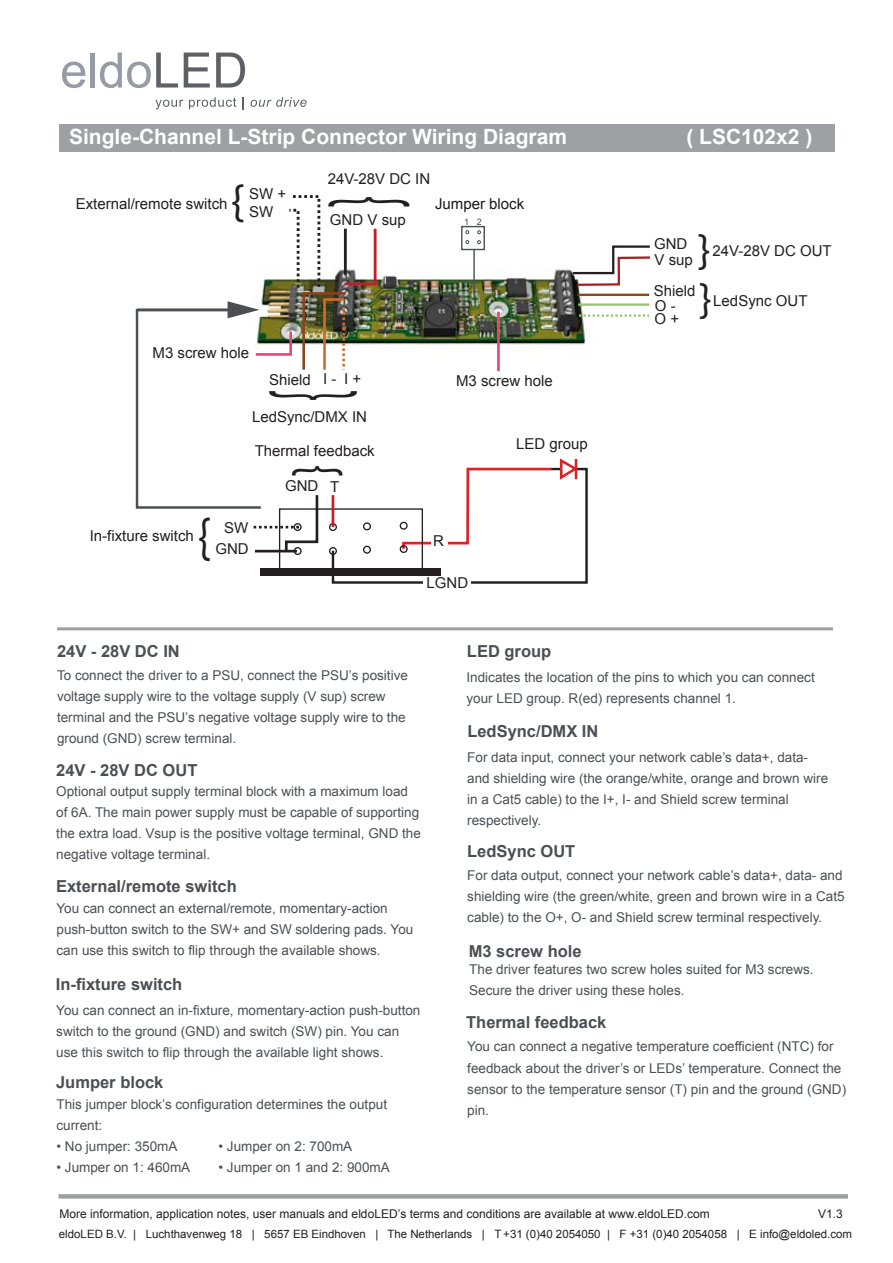
<style>
.page{position:relative;width:893px;height:1263px;background:#fff}
.page>*{position:absolute;margin:0;border:0;box-sizing:border-box;transform-origin:0 0}
.t1{font:110.1px "Myriad Pro";color:#231f20;scale:.35 1}
.t2{font:54.6px "Myriad Pro";color:#231f20;scale:.82 1}
.t3{font:47.7px "Myriad Pro";color:#231f20}
.t4{font:700 21px "Arial";color:#fff}
.t5{font:700 16.5px "Arial";color:#4b4f54}
.t6{font:15px/18px "Arial";color:#231f20}
.t7{font:15px "Arial";color:#1a171b}
.t8{font:13.5px/21px "Arial";color:#4b4f54}
.t9{font:12px "Arial";color:#231f20}
.t10{font:11.55px "Arial";color:#231f20}
.t11{font:9px "Arial";color:#4b4f54}
</style>
<div class="page">
<svg style="left:155px;top:100px;width:28px;height:10px"></svg>
<svg style="left:189px;top:97px;width:47px;height:12px"></svg>
<svg style="left:243px;top:97px;width:1px;height:13px"></svg>
<svg style="left:251px;top:97px;width:56px;height:10px"></svg>
<svg style="left:62px;top:62px;width:23px;height:26px"></svg>
<hr style="left:91px;top:53px;width:4px;height:35px;background:#979ba3">
<svg style="left:100px;top:53px;width:78px;height:35px"></svg>
<svg style="left:184px;top:53px;width:26px;height:35px"></svg>
<svg style="left:216px;top:53px;width:29px;height:35px"></svg>
<div style="left:58px;top:124px;width:776px;height:28px;background:#9ea0a3"></div>
<hr style="left:57px;top:627px;width:776px;height:3px;background:#9ea0a3">
<hr style="left:58px;top:1194px;width:790px;height:4px;background:#9ea0a3">
<svg style="left:135px;top:195px;width:516px;height:389px"></svg>
<h3 class="t4" style="left:69px;top:123px;width:500px">Single-Channel L-Strip Connector Wiring Diagram</h3>
<h3 class="t4" style="left:686px;top:123px;width:128px">( LSC102x2 )</h3>
<h3 class="t3" style="left:231px;top:171px;width:15px">{</h3>
<p class="t6" style="left:249px;top:185px;width:39px">SW +<br>SW</p>
<p class="t6" style="left:76px;top:195px;width:153px">External/remote switch</p>
<p class="t6" style="left:328px;top:170px;width:104px">24V-28V DC IN</p>
<p class="t6" style="left:330px;top:211px;width:78px">GND V sup</p>
<p class="t7" style="left:435px;top:194px;width:91px">Jumper block</p>
<p class="t11" style="left:464px;top:216px;width:19px">1 2</p>
<p class="t6" style="left:153px;top:344px;width:98px">M3 screw hole</p>
<p class="t6" style="left:269px;top:371px;width:94px">Shield I - I +</p>
<p class="t6" style="left:252px;top:408px;width:117px">LedSync/DMX IN</p>
<h1 class="t1" style="left:240px;top:401px;width:32px;rotate:-90deg">{</h1>
<p class="t6" style="left:255px;top:442px;width:122px">Thermal feedback</p>
<h2 class="t2" style="left:198px;top:503px;width:17px">{</h2>
<p class="t6" style="left:224px;top:518px;width:26px">SW</p>
<p class="t6" style="left:90px;top:527px;width:106px">In-fixture switch</p>
<p class="t6" style="left:215px;top:540px;width:35px">GND</p>
<p class="t6" style="left:285px;top:477px;width:35px">GND</p>
<p class="t6" style="left:330px;top:477px;width:11px">T</p>
<p class="t6" style="left:456px;top:372px;width:98px">M3 screw hole</p>
<p class="t6" style="left:433px;top:531px;width:12px">R</p>
<p class="t6" style="left:427px;top:574px;width:43px">LGND</p>
<p class="t6" style="left:516px;top:435px;width:73px">LED group</p>
<p class="t6" style="left:654px;top:236px;width:40px;line-height:16px">GND<br>V sup</p>
<p class="t6" style="left:655px;top:296px;width:22px">O -</p>
<p class="t6" style="left:654px;top:276px;width:43px;line-height:28.2px">Shield<br>O +</p>
<p class="t6" style="left:712px;top:242px;width:121px">24V-28V DC OUT</p>
<p class="t6" style="left:713px;top:291px;width:96px">LedSync OUT</p>
<p class="t5" style="left:57px;top:641px;width:124px">24V - 28V DC IN</p>
<p class="t8" style="left:57px;top:665px;width:352px">To connect the driver to a PSU, connect the PSU’s positive voltage supply wire to the voltage supply (V sup) screw terminal and the PSU’s negative voltage supply wire to the ground (GND) screw terminal.</p>
<p class="t5" style="left:56px;top:759px;width:143px">24V - 28V DC OUT</p>
<p class="t8" style="left:56px;top:781px;width:366px">Optional output supply terminal block with a maximum load of 6A. The main power supply must be capable of supporting the extra load. Vsup is the positive voltage terminal, GND the negative voltage terminal.</p>
<p class="t5" style="left:56px;top:875px;width:182px">External/remote switch</p>
<p class="t8" style="left:56px;top:898px;width:358px">You can connect an external/remote, momentary-action push-button switch to the SW+ and SW soldering pads. You can use this switch to flip through the available shows.</p>
<p class="t5" style="left:56px;top:974px;width:128px">In-fixture switch</p>
<p class="t8" style="left:56px;top:999px;width:366px">You can connect an in-fixture, momentary-action push-button switch to the ground (GND) and switch (SW) pin. You can use this switch to flip through the available light shows.</p>
<p class="t5" style="left:56px;top:1071px;width:109px">Jumper block</p>
<p class="t8" style="left:56px;top:1093px;width:332px">This jumper block’s configuration determines the output current:</p>
<p class="t8" style="left:56px;top:1135px;width:123px">• No jumper: 350mA</p>
<p class="t8" style="left:218px;top:1135px;width:135px">• Jumper on 2: 700mA</p>
<p class="t8" style="left:56px;top:1156px;width:135px">• Jumper on 1: 460mA</p>
<p class="t8" style="left:218px;top:1156px;width:173px">• Jumper on 1 and 2: 900mA</p>
<p class="t5" style="left:467px;top:641px;width:86px">LED group</p>
<p class="t8" style="left:467px;top:667px;width:350px">Indicates the location of the pins to which you can connect your LED group. R(ed) represents channel 1.</p>
<p class="t5" style="left:467px;top:720px;width:133px">LedSync/DMX IN</p>
<p class="t8" style="left:467px;top:747px;width:362px">For data input, connect your network cable’s data+, data&shy;and shielding wire (the orange/white, orange and brown wire in a Cat5 cable) to the I+, I- and Shield screw terminal respectively.</p>
<p class="t5" style="left:467px;top:840px;width:110px">LedSync OUT</p>
<p class="t8" style="left:467px;top:864px;width:379px">For data output, connect your network cable’s data+, data- and shielding wire (the green/white, green and brown wire in a Cat5 cable) to the O+, O- and Shield screw terminal respectively.</p>
<p class="t5" style="left:469px;top:940px;width:114px">M3 screw hole</p>
<p class="t8" style="left:469px;top:959px;width:346px">The driver features two screw holes suited for M3 screws.<br>Secure the driver using these holes.</p>
<p class="t5" style="left:466px;top:1011px;width:142px">Thermal feedback</p>
<p class="t8" style="left:467px;top:1036px;width:380px">You can connect a negative temperature coefficient (NTC) for feedback about the driver’s or LEDs’ temperature. Connect the sensor to the temperature sensor (T) pin and the ground (GND) pin.</p>
<p class="t9" style="left:59px;top:1206px;width:652px">More information, application notes, user manuals and eldoLED’s terms and conditions are available at www.eldoLED.com</p>
<p class="t9" style="left:818px;top:1206px;width:26px">V1.3</p>
<p class="t10" style="left:59px;top:1227px;width:795px">eldoLED B.V. | Luchthavenweg 18 | 5657 EB Eindhoven | The Netherlands | T +31 (0)40 2054050 | F +31 (0)40 2054058 | E info@eldoled.com</p>
</div>
